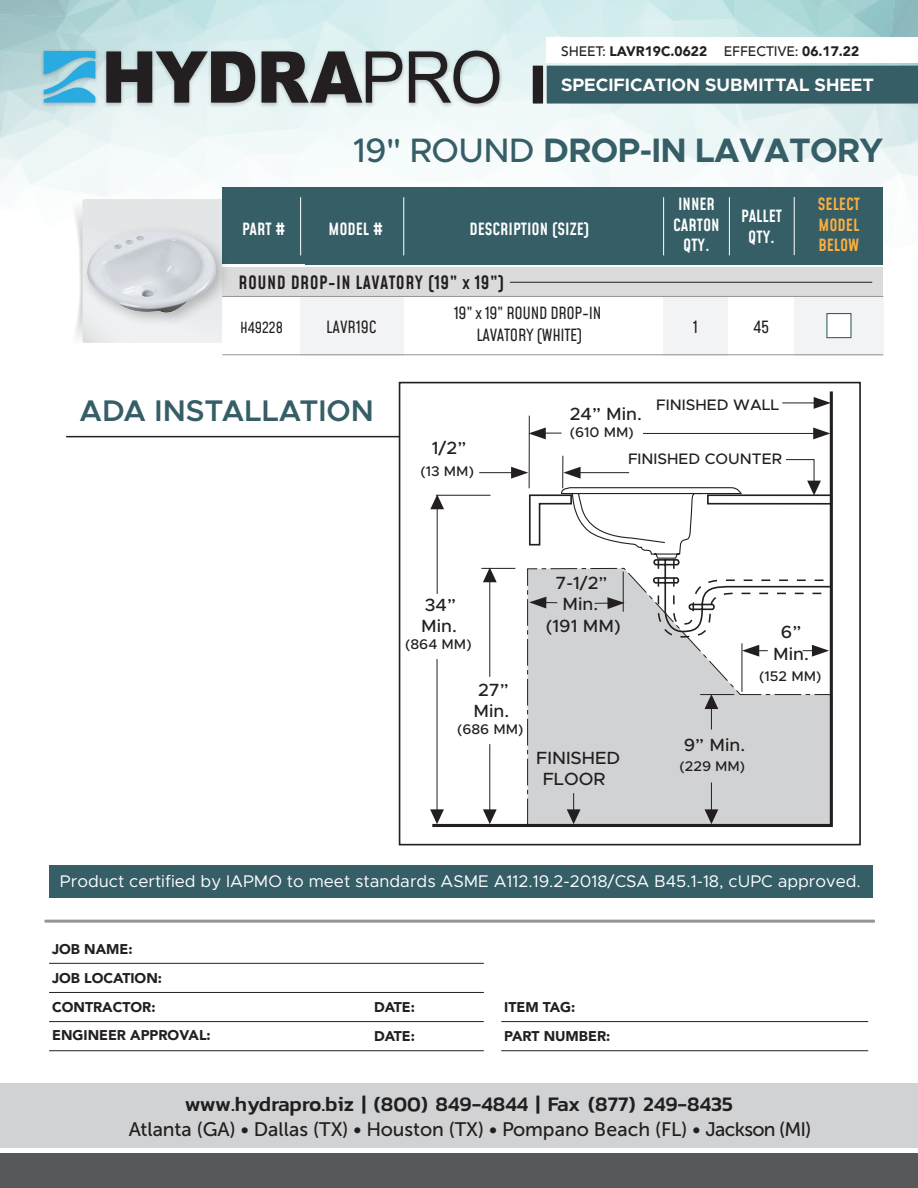
<style>
.page{position:relative;width:918px;height:1188px;background:#fff}
.page>*{position:absolute;margin:0;border:0;box-sizing:border-box;transform-origin:0 0}
.t1{font:700 34.05px "Metropolis";letter-spacing:-.02em;color:#365e67}
.t2{font:600 30px "Metropolis";color:#365e67}
.t3{font:500 21px "Kanit";color:#211e1e}
.t4{font:19.5px "Museo Sans 500";color:#211e1e}
.t5{font:500 18px "Mohave";letter-spacing:.025em;color:#231f20}
.t6{font:700 18px "Metropolis";color:#fff}
.t7{font:500 17.7px/21.3px "Metropolis";color:#231f20;text-align:center}
.t8{font:16.95px "Metropolis";color:#fff}
.t9{font:500 16.5px/20.7px "Mohave";color:#fff;text-align:center}
.t10{font:16.5px/21.8px "Mohave";letter-spacing:-.02em;color:#231f20;text-align:center}
.t11{font:500 16.5px/20.7px "Mohave";color:#fbb03f;text-align:justify}
.t12{font:16.5px "Mohave";color:#231f20}
.t13{font:500 15.3px "Metropolis";color:#231f20}
.t14{font:15px "Mohave";color:#231f20}
.t15{font:900 14.1px/28.8px "Avenir";color:#231f20}
.t16{font:500 14.1px "Metropolis";color:#231f20}
.t17{font:900 13.8px "Avenir";color:#231f20}
.s1{font-weight:500}
</style>
<div class="page">
<div style="left:49px;top:865px;width:823px;height:32px;background:#365e67"></div>
<img style="left:0;top:0;width:918px;height:347px">
<div style="left:0;top:1084px;width:918px;height:64px;background:#d1d2d4"></div>
<div style="left:0;top:1154px;width:918px;height:34px;background:#57585a"></div>
<div style="left:547px;top:37px;width:371px;height:26px;background:#fff"></div>
<img style="left:38px;top:46px;width:467px;height:64px">
<svg style="left:44px;top:51px;width:51px;height:52px"></svg>
<svg style="left:106px;top:51px;width:149px;height:52px"></svg>
<svg style="left:262px;top:51px;width:140px;height:52px"></svg>
<svg style="left:409px;top:51px;width:90px;height:53px"></svg>
<div style="left:547px;top:66px;width:371px;height:38px;background:#365e67"></div>
<div style="left:533px;top:66px;width:10px;height:38px;background:#231f20"></div>
<div style="left:664px;top:296px;width:64px;height:60px;background:#f2f3f4"></div>
<div style="left:794px;top:296px;width:89px;height:60px;background:#f2f3f4"></div>
<svg style="left:70px;top:199px;width:152px;height:145px"></svg>
<div style="left:82px;top:199px;width:139px;height:144px;background:#e4e5e7;border-radius:2px"></div>
<div style="left:222px;top:187px;width:661px;height:77px;background:#365e67"></div>
<div style="left:222px;top:264px;width:83px;height:97px;background:#fff"></div>
<div style="left:301px;top:296px;width:103px;height:60px;background:#f2f3f4"></div>
<div style="left:222px;top:267px;width:661px;height:29px;background:#dcdbdb"></div>
<hr style="left:510px;top:282px;width:362px;height:1px;background:#231f20">
<div style="left:826px;top:313px;width:26px;height:25px;background:#fff;border:1px solid #365e67"></div>
<hr style="left:222px;top:354px;width:661px;height:1px;background:#939598">
<hr style="left:300px;top:197px;width:1px;height:58px;background:#fff">
<hr style="left:403px;top:197px;width:1px;height:58px;background:#fff">
<hr style="left:729px;top:197px;width:1px;height:58px;background:#fff">
<hr style="left:794px;top:197px;width:1px;height:58px;background:#fff">
<hr style="left:222px;top:296px;width:661px;height:1px;background:#939598">
<hr style="left:663px;top:197px;width:1px;height:58px;background:#fff">
<hr style="left:501px;top:1021px;width:367px;height:1px;background:#231f20">
<hr style="left:501px;top:1050px;width:367px;height:1px;background:#231f20">
<hr style="left:49px;top:963px;width:435px;height:1px;background:#231f20">
<hr style="left:49px;top:992px;width:435px;height:1px;background:#231f20">
<hr style="left:49px;top:1021px;width:435px;height:1px;background:#231f20">
<hr style="left:49px;top:1050px;width:435px;height:1px;background:#231f20">
<hr style="left:45px;top:920px;width:830px;height:3px;background:#939598">
<img style="left:76px;top:219px;width:149px;height:114px">
<img style="left:88px;top:231px;width:127px;height:81px">
<div style="left:399px;top:382px;width:462px;height:463px;border:2px solid #231f20"></div>
<svg style="left:430px;top:391px;width:403px;height:436px"></svg>
<hr style="left:479px;top:472px;width:33px;height:1px;background:#231f20">
<hr style="left:562px;top:456px;width:1px;height:32px;background:#231f20">
<svg style="left:511px;top:459px;width:322px;height:179px"></svg>
<hr style="left:66px;top:436px;width:334px;height:1px;background:#231f20">
<p class="t17" style="left:561px;top:39px;width:300px"><span class="s1">SHEET:</span> LAVR19C.0622 <span class="s1">EFFECTIVE:</span> 06.17.22</p>
<p class="t6" style="left:561px;top:73px;width:314px">SPECIFICATION SUBMITTAL SHEET</p>
<h1 class="t1" style="left:353px;top:129px;width:532px"><span class="s1">19" ROUND</span> DROP-IN LAVATORY</h1>
<p class="t9" style="left:242px;top:220px;width:45px">PART #</p>
<p class="t9" style="left:329px;top:220px;width:56px">MODEL #</p>
<p class="t9" style="left:469px;top:220px;width:121px">DESCRIPTION (SIZE)</p>
<p class="t5" style="left:239px;top:271px;width:267px">ROUND DROP-IN LAVATORY (19” x 19”)</p>
<p class="t9" style="left:673px;top:195px;width:48px">INNER<br>CARTON<br>QTY.</p>
<p class="t9" style="left:741px;top:207px;width:42px">PALLET<br>QTY.</p>
<p class="t10" style="left:454px;top:304px;width:149px">19” x 19” ROUND DROP-IN<br>LAVATORY (WHITE)</p>
<p class="t14" style="left:240px;top:318px;width:44px">H49228</p>
<p class="t12" style="left:326px;top:316px;width:52px">LAVR19C</p>
<p class="t10" style="left:753px;top:317px;width:17px">45</p>
<p class="t10" style="left:693px;top:317px;width:6px">1</p>
<h2 class="t2" style="left:79px;top:392px;width:296px">ADA INSTALLATION</h2>
<p class="t7" style="left:432px;top:437px;width:36px">1/2”</p>
<p class="t16" style="left:421px;top:462px;width:55px">(13 MM)</p>
<p class="t13" style="left:656px;top:395px;width:125px">FINISHED WALL</p>
<p class="t7" style="left:570px;top:403px;width:74px">24” Min.</p>
<p class="t16" style="left:570px;top:423px;width:65px">(610 MM)</p>
<p class="t13" style="left:628px;top:449px;width:156px">FINISHED COUNTER</p>
<p class="t11" style="left:818px;top:195px;width:44px">SELECT MODEL BELOW</p>
<p class="t7" style="left:421px;top:594px;width:37px;text-align:left">34”<br>Min.</p>
<p class="t16" style="left:405px;top:635px;width:68px">(864 MM)</p>
<p class="t7" style="left:474px;top:679px;width:37px;text-align:left">27”<br>Min.</p>
<p class="t16" style="left:457px;top:721px;width:68px">(686 MM)</p>
<p class="t7" style="left:546px;top:572px;width:76px">7-1/2”<br>Min.<br>(191 MM)</p>
<p class="t7" style="left:536px;top:747px;width:86px">FINISHED<br>FLOOR</p>
<p class="t7" style="left:773px;top:621px;width:37px">6”<br>Min.</p>
<p class="t16" style="left:759px;top:667px;width:64px">(152 MM)</p>
<p class="t7" style="left:684px;top:735px;width:63px">9” Min.</p>
<p class="t16" style="left:680px;top:757px;width:67px">(229 MM)</p>
<p class="t8" style="left:60px;top:870px;width:803px">Product certified by IAPMO to meet standards ASME A112.19.2-2018/CSA B45.1-18, cUPC approved.</p>
<p class="t15" style="left:52px;top:934px;width:160px">JOB NAME:<br>JOB LOCATION:<br>CONTRACTOR:<br>ENGINEER APPROVAL:</p>
<p class="t15" style="left:374px;top:992px;width:43px">DATE:<br>DATE:</p>
<p class="t15" style="left:504px;top:992px;width:108px">ITEM TAG:<br>PART NUMBER:</p>
<p class="t3" style="left:185px;top:1088px;width:550px">www.hydrapro.biz | (800) 849-4844 | Fax (877) 249-8435</p>
<p class="t4" style="left:129px;top:1119px;width:684px">Atlanta (GA) • Dallas (TX) • Houston (TX) • Pompano Beach (FL) • Jackson (MI)</p>
</div>
